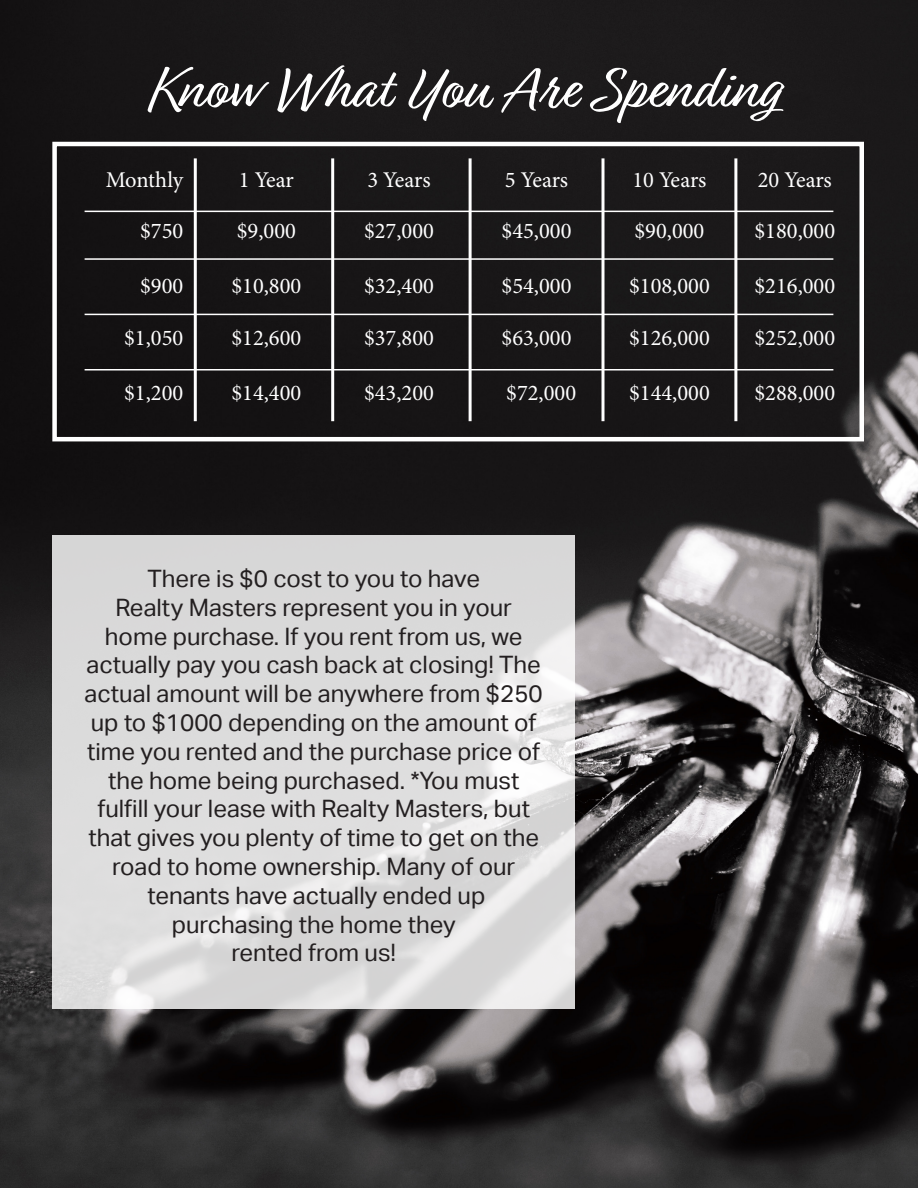
<style>
.page{position:relative;width:918px;height:1188px;background:#fff}
.page>*{position:absolute;margin:0;border:0;box-sizing:border-box;transform-origin:0 0}
.t1{font:61.5px "Relation";color:#fff}
.t2{font:24px/28.8px "Aktiv Grotesk";color:#231f20;text-align:center}
.t3{font:22.5px "Minion Pro";color:#fff}
</style>
<div class="page">
<img style="left:0;top:0;width:918px;height:1188px">
<svg style="left:52px;top:535px;width:523px;height:473px;background:#dcdcdc"></svg>
<div style="left:52px;top:142px;width:812px;height:299px;border:4px solid #fff"></div>
<hr style="left:194px;top:158px;width:3px;height:263px;background:#fff">
<hr style="left:331px;top:158px;width:3px;height:263px;background:#fff">
<hr style="left:469px;top:158px;width:3px;height:263px;background:#fff">
<hr style="left:602px;top:158px;width:2px;height:263px;background:#fff">
<hr style="left:734px;top:158px;width:3px;height:263px;background:#fff">
<hr style="left:85px;top:211px;width:748px;height:1px;background:#fff">
<hr style="left:85px;top:258px;width:748px;height:2px;background:#fff">
<hr style="left:85px;top:369px;width:748px;height:1px;background:#fff">
<hr style="left:85px;top:314px;width:748px;height:1px;background:#fff">
<p class="t1" style="left:148px;top:54px;width:631px">Know What You Are Spending</p>
<p class="t3" style="left:106px;top:165px;width:79px">Monthly</p>
<p class="t3" style="left:239px;top:165px;width:57px">1 Year</p>
<p class="t3" style="left:367px;top:165px;width:65px">3 Years</p>
<p class="t3" style="left:505px;top:165px;width:65px">5 Years</p>
<p class="t3" style="left:632px;top:165px;width:76px">10 Years</p>
<p class="t3" style="left:758px;top:165px;width:76px">20 Years</p>
<p class="t3" style="left:140px;top:216px;width:45px">$750</p>
<p class="t3" style="left:237px;top:216px;width:61px">$9,000</p>
<p class="t3" style="left:231px;top:270px;width:71px">$10,800</p>
<p class="t3" style="left:231px;top:323px;width:71px">$12,600</p>
<p class="t3" style="left:231px;top:378px;width:71px">$14,400</p>
<p class="t3" style="left:140px;top:270px;width:45px">$900</p>
<p class="t3" style="left:124px;top:323px;width:61px">$1,050</p>
<p class="t3" style="left:124px;top:378px;width:61px">$1,200</p>
<p class="t3" style="left:364px;top:216px;width:71px">$27,000</p>
<p class="t3" style="left:502px;top:216px;width:71px">$45,000</p>
<p class="t3" style="left:634px;top:216px;width:71px">$90,000</p>
<p class="t3" style="left:754px;top:216px;width:82px">$180,000</p>
<p class="t3" style="left:364px;top:270px;width:71px">$32,400</p>
<p class="t3" style="left:502px;top:270px;width:71px">$54,000</p>
<p class="t3" style="left:629px;top:270px;width:82px">$108,000</p>
<p class="t3" style="left:754px;top:270px;width:82px">$216,000</p>
<p class="t3" style="left:364px;top:323px;width:71px">$37,800</p>
<p class="t3" style="left:364px;top:378px;width:71px">$43,200</p>
<p class="t3" style="left:502px;top:323px;width:71px">$63,000</p>
<p class="t3" style="left:506px;top:378px;width:71px">$72,000</p>
<p class="t3" style="left:629px;top:323px;width:82px">$126,000</p>
<p class="t3" style="left:629px;top:378px;width:82px">$144,000</p>
<p class="t3" style="left:754px;top:323px;width:82px">$252,000</p>
<p class="t3" style="left:754px;top:378px;width:82px">$288,000</p>
<p class="t2" style="left:147px;top:564px;width:334px">There is $0 cost to you to have</p>
<p class="t2" style="left:85px;top:593px;width:460px">Realty Masters represent you in your home purchase. If you rent from us, we actually pay you cash back at closing! The actual amount will be anywhere from $250 up to $1000 depending on the amount of time you rented and the purchase price of the home being purchased. *You must</p>
<p class="t2" style="left:88px;top:795px;width:452px">fulfill your lease with Realty Masters, but that gives you plenty of time to get on the road to home ownership. Many of our</p>
<p class="t2" style="left:147px;top:881px;width:340px">tenants have actually ended up</p>
<p class="t2" style="left:172px;top:910px;width:285px">purchasing the home they</p>
<p class="t2" style="left:231px;top:939px;width:166px">rented from us!</p>
</div>
